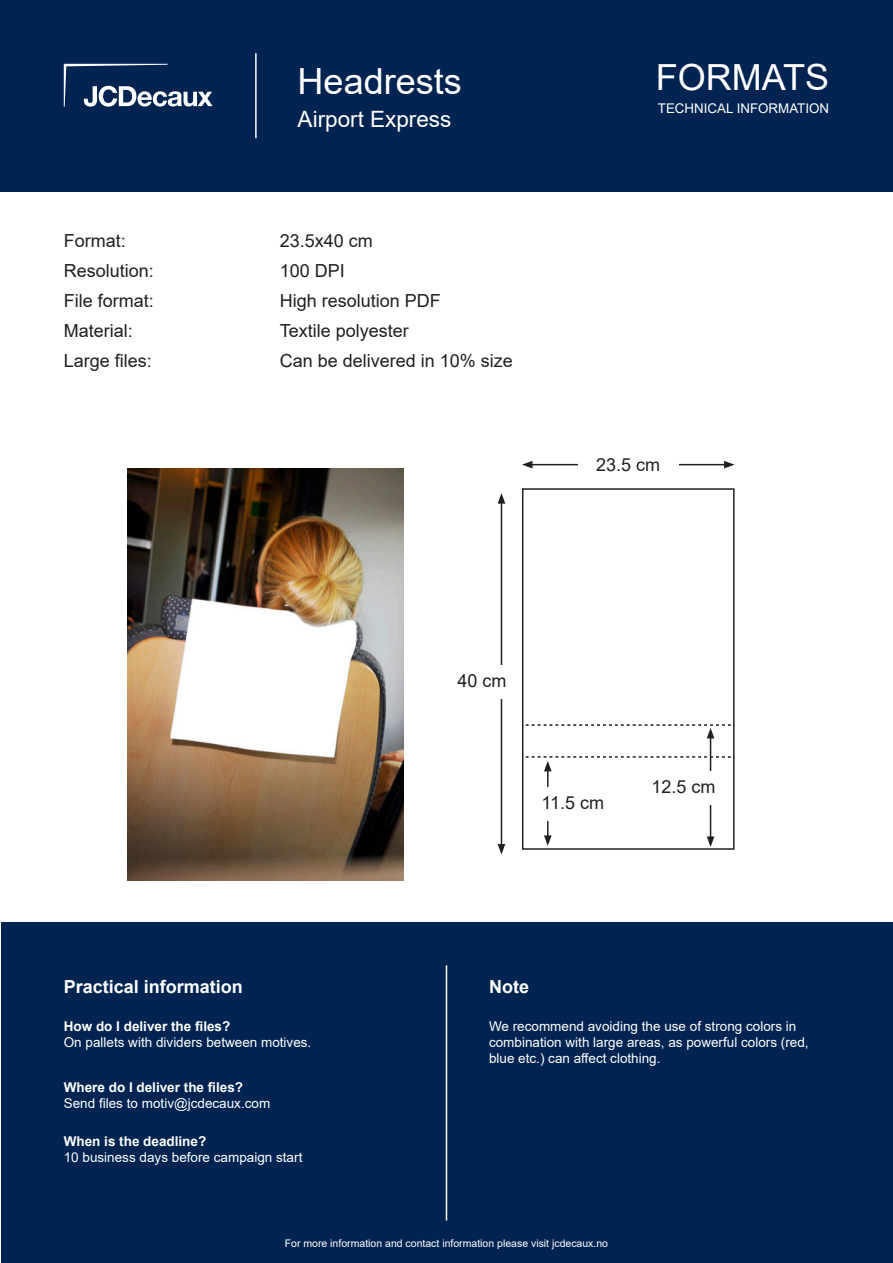
<style>
.page{position:relative;width:893px;height:1263px;background:#fff}
.page>*{position:absolute;margin:0;border:0;box-sizing:border-box;transform-origin:0 0}
.t1{font:36px "Arial";color:#fff}
.t2{font:22.5px "Arial";color:#fff}
.t3{font:18px "Arial";color:#231f20}
.t4{font:700 18px "Arial";color:#fff}
.t5{font:13.5px/16.2px "Arial";color:#fff}
.t6{font:700 13.5px "Arial";color:#fff}
.t7{font:13.35px "Arial";color:#fff}
.t8{font:10.5px "Arial";color:#fff}
</style>
<div class="page">
<div style="left:0;top:0;width:893px;height:191px;background:#002451"></div>
<div style="left:1px;top:923px;width:892px;height:340px;background:#002451"></div>
<svg style="left:64px;top:64px;width:149px;height:43px"></svg>
<hr style="left:255px;top:53px;width:2px;height:85px;background:#fff">
<hr style="left:446px;top:965px;width:1px;height:255px;background:#fff">
<hr style="left:530px;top:464px;width:196px;height:1px;background:#231f20">
<svg style="left:724px;top:461px;width:11px;height:7px"></svg>
<svg style="left:522px;top:461px;width:10px;height:7px"></svg>
<hr style="left:501px;top:501px;width:1px;height:345px;background:#231f20">
<svg style="left:498px;top:493px;width:7px;height:11px"></svg>
<svg style="left:498px;top:844px;width:7px;height:10px"></svg>
<img style="left:128px;top:468px;width:276px;height:412px">
<div style="left:427px;top:666px;width:96px;height:33px;background:#fff"></div>
<div style="left:578px;top:449px;width:100px;height:39px;background:#fff"></div>
<div style="left:522px;top:488px;width:213px;height:362px;border:2px solid #231f20"></div>
<hr style="left:710px;top:736px;width:1px;height:103px;background:#231f20">
<svg style="left:526px;top:724px;width:205px;height:14px"></svg>
<svg style="left:707px;top:836px;width:7px;height:11px"></svg>
<div style="left:636px;top:771px;width:96px;height:33px;background:#fff"></div>
<hr style="left:547px;top:769px;width:2px;height:69px;background:#231f20">
<svg style="left:526px;top:756px;width:205px;height:15px"></svg>
<svg style="left:544px;top:835px;width:8px;height:11px"></svg>
<div style="left:524px;top:788px;width:97px;height:33px;background:#fff"></div>
<p class="t1" style="left:298px;top:57px;width:166px">Headrests</p>
<p class="t2" style="left:298px;top:104px;width:155px">Airport Express</p>
<p class="t3" style="left:64px;top:228px;width:64px">Format:</p>
<p class="t3" style="left:280px;top:228px;width:95px">23.5x40 cm</p>
<p class="t3" style="left:64px;top:258px;width:92px">Resolution:</p>
<p class="t3" style="left:280px;top:258px;width:67px">100 DPI</p>
<p class="t3" style="left:64px;top:288px;width:92px">File format:</p>
<p class="t3" style="left:280px;top:288px;width:163px">High resolution PDF</p>
<p class="t3" style="left:64px;top:318px;width:71px">Material:</p>
<p class="t3" style="left:280px;top:318px;width:131px">Textile polyester</p>
<p class="t3" style="left:64px;top:348px;width:90px">Large files:</p>
<p class="t3" style="left:280px;top:348px;width:235px">Can be delivered in 10% size</p>
<h1 class="t1" style="left:656px;top:53px;width:175px">FORMATS</h1>
<p class="t7" style="left:658px;top:99px;width:173px">TECHNICAL INFORMATION</p>
<p class="t3" style="left:596px;top:452px;width:66px">23.5 cm</p>
<p class="t3" style="left:457px;top:669px;width:51px">40 cm</p>
<p class="t3" style="left:541px;top:791px;width:64px">11.5 cm</p>
<p class="t3" style="left:651px;top:774px;width:66px">12.5 cm</p>
<p class="t4" style="left:64px;top:974px;width:181px">Practical information</p>
<p class="t6" style="left:64px;top:1016px;width:168px">How do I deliver the files?</p>
<p class="t5" style="left:64px;top:1034px;width:249px">On pallets with dividers between motives.</p>
<p class="t6" style="left:64px;top:1078px;width:181px">Where do I deliver the files?</p>
<p class="t5" style="left:64px;top:1095px;width:208px">Send files to motiv@jcdecaux.com</p>
<p class="t6" style="left:64px;top:1131px;width:144px">When is the deadline?</p>
<p class="t5" style="left:64px;top:1149px;width:240px">10 business days before campaign start</p>
<p class="t4" style="left:489px;top:974px;width:41px">Note</p>
<p class="t5" style="left:489px;top:1018px;width:321px">We recommend avoiding the use of strong colors in combination with large areas, as powerful colors (red, blue etc.) can affect clothing.</p>
<p class="t8" style="left:285px;top:1236px;width:325px">For more information and contact information please visit jcdecaux.no</p>
</div>
